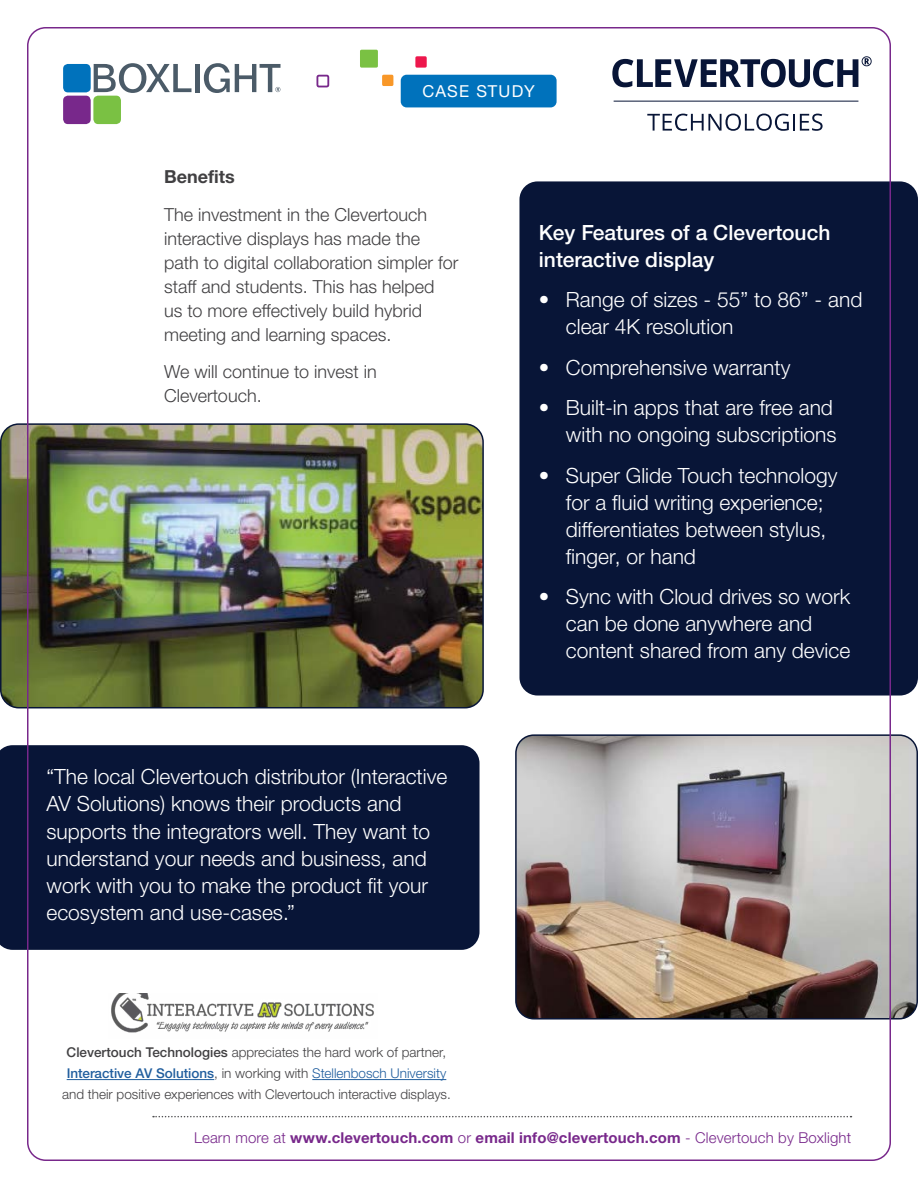
<style>
.page{position:relative;width:918px;height:1188px;background:#fff}
.page>*{position:absolute;margin:0;border:0;box-sizing:border-box;transform-origin:0 0}
.t1{font:300 21px/27px "Helvetica Neue LTW1 G";color:#fff}
.t2{font:500 21px/27px "Helvetica Neue LTW1 G";color:#fff}
.t3{font:300 18px/24px "Helvetica Neue LTW1 G";color:#414042}
.t4{font:700 18px "Helvetica Neue LTW1 G";color:#414042}
.t5{font:16.5px "Helvetica Neue LTW1 G";letter-spacing:.075em;color:#fff}
.t6{font:700 15px "Helvetica Neue LTW1 G";letter-spacing:.01em;color:#78288b}
.t7{font:300 13.5px/21px "Helvetica Neue LTW1 G";color:#414042;text-align:center}
.s1{font-weight:500}
.s2{font-weight:500;color:#215e9e}
.s3{color:#215e9e}
.s4{font-weight:300}
</style>
<div class="page">
<svg style="left:153px;top:1116px;width:699px;height:1px"></svg>
<div style="left:360px;top:50px;width:18px;height:18px;background:#7ac143;border-radius:2px"></div>
<div style="left:382px;top:75px;width:11px;height:11px;background:#f89728;border-radius:2px"></div>
<div style="left:415px;top:56px;width:12px;height:12px;background:#ed174c;border-radius:2px"></div>
<div style="left:316px;top:75px;width:13px;height:12px;border:2px solid #78288b;border-radius:2px"></div>
<div style="left:401px;top:75px;width:156px;height:32px;background:#0072bc;border-radius:6px"></div>
<svg style="left:94px;top:63px;width:97px;height:30px"></svg>
<hr style="left:195px;top:64px;width:4px;height:28px;background:#4b5b68">
<svg style="left:204px;top:63px;width:77px;height:30px"></svg>
<div style="left:63px;top:64px;width:28px;height:28px;background:#0072bc;border-radius:5px"></div>
<div style="left:63px;top:96px;width:28px;height:28px;background:#78288b;border-radius:5px"></div>
<div style="left:93px;top:96px;width:28px;height:28px;background:#7ac143;border-radius:5px"></div>
<svg style="left:612px;top:56px;width:260px;height:31px"></svg>
<svg style="left:647px;top:114px;width:176px;height:17px"></svg>
<hr style="left:614px;top:101px;width:244px;height:1px;background:#081537">
<div style="left:519px;top:181px;width:399px;height:515px;background:#081537;border-radius:18px"></div>
<img style="left:1px;top:426px;width:482px;height:282px">
<div style="left:0;top:423px;width:484px;height:285px;border:2px solid #081537;border-radius:18px"></div>
<img style="left:518px;top:737px;width:397px;height:280px">
<div style="left:515px;top:734px;width:403px;height:286px;border:2px solid #081537;border-radius:18px"></div>
<hr style="left:67px;top:1079px;width:147px;height:1px;background:#215e9e">
<hr style="left:312px;top:1079px;width:134px;height:1px;background:#215e9e">
<img style="left:111px;top:994px;width:263px;height:39px">
<div style="left:0;top:745px;width:480px;height:205px;background:#081537"></div>
<p class="t5" style="left:423px;top:81px;width:114px">CASE STUDY</p>
<p class="t4" style="left:164px;top:166px;width:72px">Benefits</p>
<p class="t3" style="left:164px;top:203px;width:296px">The investment in the Clevertouch interactive displays has made the path to digital collaboration simpler for staff and students. This has helped<br>us to more effectively build hybrid meeting and learning spaces.</p>
<p class="t3" style="left:164px;top:360px;width:214px">We will continue to invest in<br>Clevertouch.</p>
<p class="t1" style="left:46px;top:763px;width:402px">“The local Clevertouch distributor (Interactive AV Solutions) knows their products and supports the integrators well. They want to understand your needs and business, and work with you to make the product fit your ecosystem and use-cases.”</p>
<p class="t7" style="left:62px;top:1042px;width:390px"><span class="s1">Clevertouch Technologies</span> appreciates the hard work of partner,<br><span class="s2">Interactive AV Solutions</span>, in working with <span class="s3">Stellenbosch University </span>and their positive experiences with Clevertouch interactive displays.</p>
<p class="t2" style="left:539px;top:219px;width:293px">Key Features of a Clevertouch interactive display</p>
<p class="t1" style="left:566px;top:286px;width:298px;text-indent:-27px">• Range of sizes - 55” to 86” - and clear 4K resolution</p>
<p class="t1" style="left:539px;top:354px;width:253px">• Comprehensive warranty</p>
<p class="t1" style="left:539px;top:394px;width:299px;text-align:right">• Built-in apps that are free and with no ongoing subscriptions</p>
<p class="t1" style="left:566px;top:462px;width:273px;text-indent:-27px">• Super Glide Touch technology for a fluid writing experience; differentiates between stylus, finger, or hand</p>
<p class="t1" style="left:566px;top:583px;width:286px;text-indent:-27px">• Sync with Cloud drives so work can be done anywhere and content shared from any device</p>
<p class="t6" style="left:194px;top:1128px;width:659px"><span class="s4">Learn more at</span> www.clevertouch.com <span class="s4">or</span> email info@clevertouch.com <span class="s4">- Clevertouch by Boxlight</span></p>
</div>
